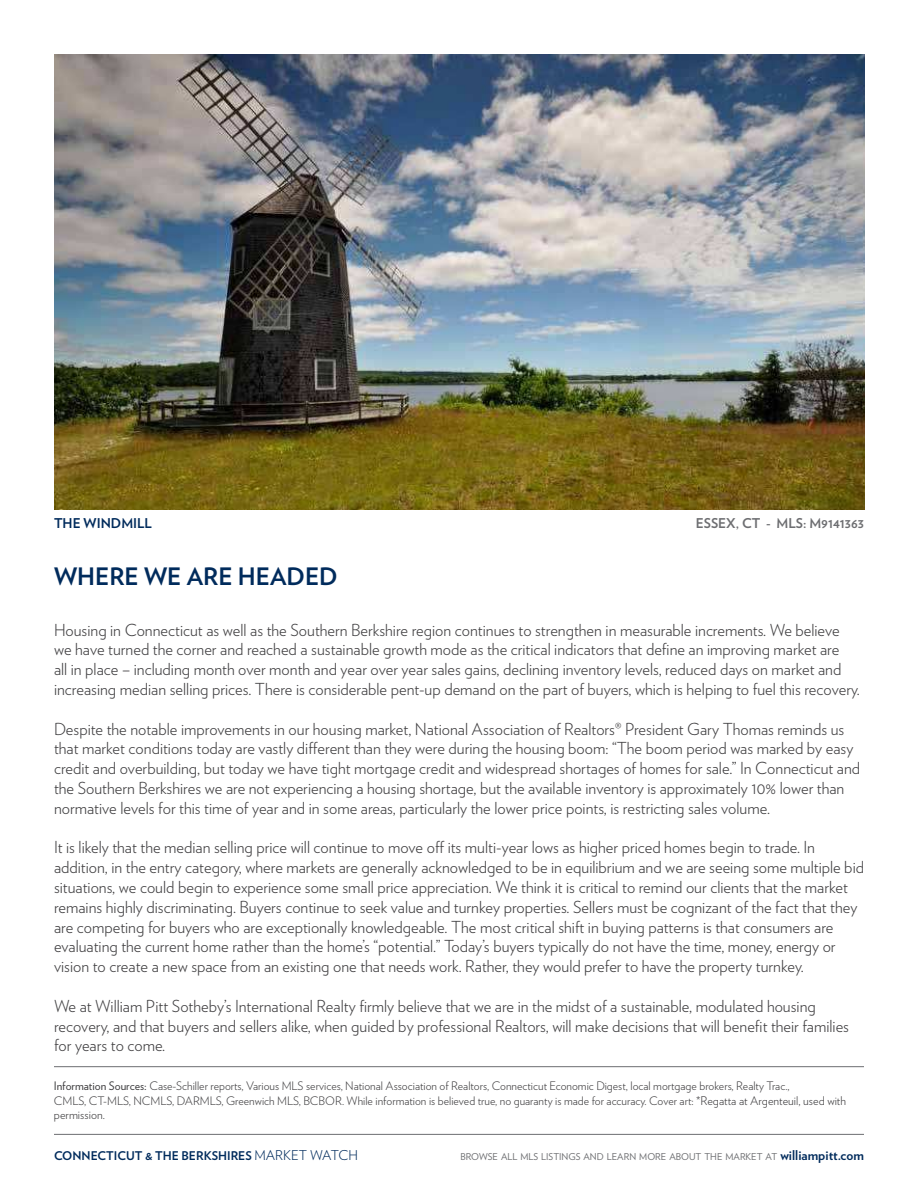
<style>
.page{position:relative;width:918px;height:1188px;background:#fff}
.page>*{position:absolute;margin:0;border:0;box-sizing:border-box;transform-origin:0 0}
.t1{font:700 24px "Verlag";color:#002b5c}
.t2{font:300 16.5px/19.8px "Verlag";color:#414042}
.t3{font:700 13.5px "Verlag";color:#6d6e71}
.t4{font:700 13.5px "Verlag";color:#002b5c}
.t5{font:700 12px "Verlag";color:#002b5c}
.t6{font:300 12px "Verlag";color:#414042}
.t7{font:300 11.7px/14.4px "Verlag";color:#414042}
.t8{font:9.45px "Verlag";color:#6d6e71}
.s1{font-weight:400}
.s2{font-size:12px}
.s3{font-weight:300;font-size:13.5px}
.s4{font-weight:700;font-size:13.5px;color:#002b5c}
</style>
<div class="page">
<hr style="left:54px;top:1134px;width:810px;height:1px;background:#6d6e71">
<hr style="left:54px;top:1066px;width:810px;height:1px;background:#6d6e71">
<img style="left:54px;top:54px;width:810px;height:456px">
<p class="t4" style="left:54px;top:518px;width:99px">THE WINDMILL</p>
<p class="t3" style="left:696px;top:518px;width:170px">ESSEX, CT - MLS: M9141363</p>
<h1 class="t1" style="left:54px;top:567px;width:285px">WHERE WE ARE HEADED</h1>
<p class="t2" style="left:54px;top:621px;width:807px">Housing in Connecticut as well as the Southern Berkshire region continues to strengthen in measurable increments. We believe we have turned the corner and reached a sustainable growth mode as the critical indicators that define an improving market are<br>all in place – including month over month and year over year sales gains, declining inventory levels, reduced days on market and increasing median selling prices. There is considerable pent-up demand on the part of buyers, which is helping to fuel this recovery.</p>
<p class="t2" style="left:54px;top:720px;width:808px">Despite the notable improvements in our housing market, National Association of Realtors® President Gary Thomas reminds us that market conditions today are vastly different than they were during the housing boom: “The boom period was marked by easy credit and overbuilding, but today we have tight mortgage credit and widespread shortages of homes for sale.” In Connecticut and the Southern Berkshires we are not experiencing a housing shortage, but the available inventory is approximately 10% lower than normative levels for this time of year and in some areas, particularly the lower price points, is restricting sales volume.</p>
<p class="t2" style="left:54px;top:839px;width:812px">It is likely that the median selling price will continue to move off its multi-year lows as higher priced homes begin to trade. In addition, in the entry category, where markets are generally acknowledged to be in equilibrium and we are seeing some multiple bid situations, we could begin to experience some small price appreciation. We think it is critical to remind our clients that the market remains highly discriminating. Buyers continue to seek value and turnkey properties. Sellers must be cognizant of the fact that they are competing for buyers who are exceptionally knowledgeable. The most critical shift in buying patterns is that consumers are evaluating the current home rather than the home’s “potential.” Today’s buyers typically do not have the time, money, energy or vision to create a new space from an existing one that needs work. Rather, they would prefer to have the property turnkey.</p>
<p class="t2" style="left:54px;top:998px;width:797px">We at William Pitt Sotheby’s International Realty firmly believe that we are in the midst of a sustainable, modulated housing recovery, and that buyers and sellers alike, when guided by professional Realtors, will make decisions that will benefit their families for years to come.</p>
<p class="t7" style="left:54px;top:1080px;width:794px"><span class="s1">Information Sources:</span> Case-Schiller reports, Various MLS services, National Association of Realtors, Connecticut Economic Digest, local mortgage brokers, Realty Trac.,<br>CMLS, CT-MLS, NCMLS, DARMLS, Greenwich MLS, BCBOR. While information is believed true, no guaranty is made for accuracy. Cover art: <span class="s2">*Regatta at Argenteuil, used with</span></p>
<p class="t6" style="left:54px;top:1110px;width:52px">permission.</p>
<p class="t5" style="left:54px;top:1151px;width:306px">CONNECTICUT &amp; THE BERKSHIRES <span class="s3">MARKET WATCH</span></p>
<p class="t8" style="left:461px;top:1153px;width:405px">BROWSE ALL MLS LISTINGS AND LEARN MORE ABOUT THE MARKET AT <span class="s4">williampitt.com</span></p>
</div>
